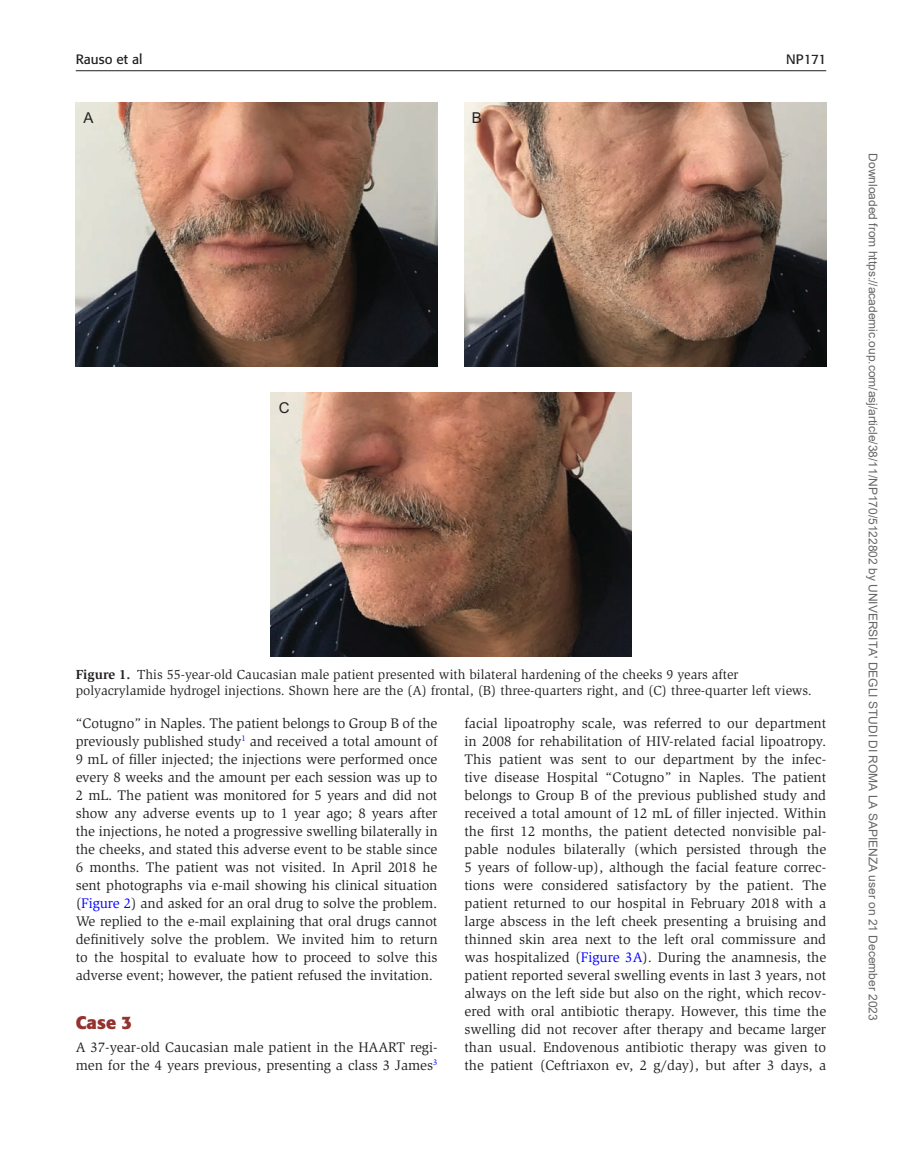
<style>
.page{position:relative;width:902px;height:1174px;background:#fff}
.page>*{position:absolute;margin:0;border:0;box-sizing:border-box;transform-origin:0 0}
.t1{font:700 18px "Formata";color:#943230}
.t2{font:15px "Arial";color:#231f20}
.t3{font:14.25px/18px "Slimbach";color:#231f20;text-align:justify}
.t4{font:13.5px/15.8px "Slimbach";color:#231f20}
.t5{font:13.5px "Formata";color:#231f20}
.t6{font:12px "Arial";color:#666}
.s1{font-weight:700}
.s2{color:#00f}
</style>
<div class="page">
<hr style="left:76px;top:70px;width:750px;height:1px;background:#231f20">
<img style="left:76px;top:102px;width:361px;height:264px">
<img style="left:464px;top:102px;width:362px;height:264px">
<img style="left:270px;top:392px;width:362px;height:264px">
<p class="t5" style="left:76px;top:51px;width:68px">Rauso et al</p>
<p class="t5" style="left:785px;top:51px;width:42px">NP171</p>
<p class="t2" style="left:83px;top:109px;width:12px">A</p>
<p class="t2" style="left:472px;top:109px;width:12px">B</p>
<p class="t2" style="left:279px;top:399px;width:12px">C</p>
<p class="t4" style="left:76px;top:666px;width:737px"><span class="s1">Figure 1.</span> This 55-year-old Caucasian male patient presented with bilateral hardening of the cheeks 9 years after polyacrylamide hydrogel injections. Shown here are the (A) frontal, (B) three-quarters right, and (C) three-quarter left views.</p>
<p class="t3" style="left:76px;top:714px;width:363px">“Cotugno” in Naples. The patient belongs to Group B of the previously published study<sup>1</sup> and received a total amount of 9 mL of filler injected; the injections were performed once every 8 weeks and the amount per each session was up to 2 mL. The patient was monitored for 5 years and did not show any adverse events up to 1 year ago; 8 years after the injections, he noted a progressive swelling bilaterally in the cheeks, and stated this adverse event to be stable since 6 months. The patient was not visited. In April 2018 he sent photographs via e-mail showing his clinical situation (<span class="s2">Figure 2</span>) and asked for an oral drug to solve the problem.<br>We replied to the e-mail explaining that oral drugs cannot definitively solve the problem. We invited him to return to the hospital to evaluate how to proceed to solve this adverse event; however, the patient refused the invitation.</p>
<p class="t1" style="left:76px;top:1011px;width:58px">Case 3</p>
<p class="t3" style="left:76px;top:1038px;width:363px">A 37-year-old Caucasian male patient in the HAART regi&shy;men for the 4 years previous, presenting a class 3 James<sup>3</sup></p>
<p class="t3" style="left:464px;top:714px;width:363px">facial lipoatrophy scale, was referred to our department in 2008 for rehabilitation of HIV-related facial lipoatropy.<br>This patient was sent to our department by the infec&shy;tive disease Hospital “Cotugno” in Naples. The patient belongs to Group B of the previous published study and received a total amount of 12 mL of filler injected. Within the first 12 months, the patient detected nonvisible pal&shy;pable nodules bilaterally (which persisted through the 5 years of follow-up), although the facial feature correc&shy;tions were considered satisfactory by the patient. The patient returned to our hospital in February 2018 with a large abscess in the left cheek presenting a bruising and thinned skin area next to the left oral commissure and was hospitalized (<span class="s2">Figure 3A</span>). During the anamnesis, the patient reported several swelling events in last 3 years, not always on the left side but also on the right, which recov&shy;ered with oral antibiotic therapy. However, this time the swelling did not recover after therapy and became larger than usual. Endovenous antibiotic therapy was given to the patient (Ceftriaxon ev, 2 g/day), but after 3 days, a</p>
<p class="t6" style="left:877px;top:153px;width:869px;rotate:90deg">Downloaded from https://academic.oup.com/asj/article/38/11/NP170/5122802 by UNIVERSITA' DEGLI STUDI DI ROMA LA SAPIENZA user on 21 December 2023</p>
</div>
